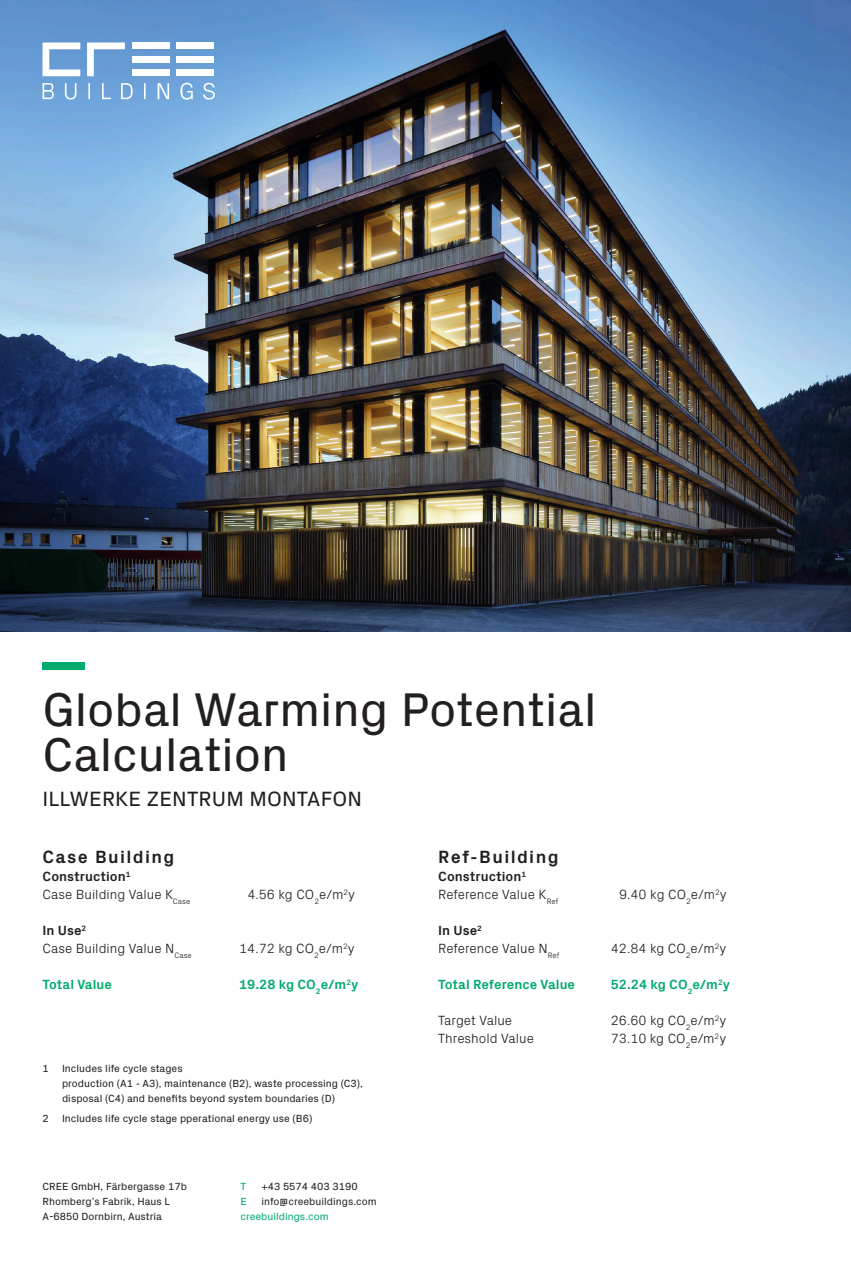
<style>
.page{position:relative;width:851px;height:1263px;background:#fff}
.page>*{position:absolute;margin:0;border:0;box-sizing:border-box;transform-origin:0 0}
.t1{font:48px "Px Grotesk";color:#231f20}
.t2{font:21px "Px Grotesk";letter-spacing:.01em;color:#231f20}
.t3{font:700 18px "Px Grotesk";letter-spacing:.075em;color:#231f20}
.t4{font:300 13.5px/18px "Px Grotesk";color:#231f20}
.t5{font:700 13.5px "Px Grotesk";color:#00ab6b}
.t6{font:700 13.5px "Px Grotesk";color:#231f20}
.t7{font:10.5px/15px "Px Grotesk";color:#231f20}
.t8{font:10.5px "Px Grotesk";color:#222620}
.t9{font:10.5px "Px Grotesk";color:#00ab6b}
.s1{font-weight:700}
</style>
<div class="page">
<img style="left:0;top:0;width:850px;height:631px">
<div style="left:43px;top:662px;width:42px;height:7px;background:#00ab6b"></div>
<div style="left:176px;top:70px;width:38px;height:6px;background:#fff"></div>
<div style="left:132px;top:70px;width:37px;height:6px;background:#fff"></div>
<svg style="left:43px;top:83px;width:11px;height:16px"></svg>
<svg style="left:65px;top:83px;width:11px;height:17px"></svg>
<svg style="left:88px;top:83px;width:2px;height:16px"></svg>
<svg style="left:102px;top:83px;width:9px;height:16px"></svg>
<svg style="left:121px;top:83px;width:12px;height:16px"></svg>
<svg style="left:144px;top:83px;width:2px;height:16px"></svg>
<svg style="left:158px;top:83px;width:11px;height:16px"></svg>
<svg style="left:180px;top:83px;width:13px;height:17px"></svg>
<svg style="left:203px;top:83px;width:12px;height:17px"></svg>
<div style="left:176px;top:43px;width:38px;height:6px;background:#fff"></div>
<div style="left:176px;top:56px;width:38px;height:7px;background:#fff"></div>
<div style="left:132px;top:43px;width:37px;height:6px;background:#fff"></div>
<div style="left:132px;top:56px;width:37px;height:7px;background:#fff"></div>
<svg style="left:43px;top:43px;width:37px;height:33px"></svg>
<svg style="left:87px;top:43px;width:38px;height:33px"></svg>
<p class="t1" style="left:43px;top:675px;width:555px">Global Warming Potential</p>
<p class="t1" style="left:43px;top:720px;width:247px">Calculation</p>
<p class="t2" style="left:43px;top:783px;width:321px">ILLWERKE ZENTRUM MONTAFON</p>
<p class="t3" style="left:43px;top:844px;width:133px">Case Building</p>
<p class="t4" style="left:43px;top:866px;width:149px"><span class="s1">Construction</span><sup>1<br></sup>Case Building Value K<sub>Case</sub></p>
<p class="t4" style="left:247px;top:884px;width:109px">4.56 kg CO<sub>2</sub>e/m<sup>2</sup>y</p>
<p class="t6" style="left:43px;top:921px;width:45px">In Use<sup>2</sup></p>
<p class="t4" style="left:43px;top:938px;width:151px">Case Building Value N<sub>Case</sub></p>
<p class="t4" style="left:239px;top:938px;width:117px">14.72 kg CO<sub>2</sub>e/m<sup>2</sup>y</p>
<p class="t5" style="left:43px;top:975px;width:71px">Total Value</p>
<p class="t5" style="left:239px;top:975px;width:121px">19.28 kg CO<sub>2</sub>e/m<sup>2</sup>y</p>
<p class="t7" style="left:43px;top:1060px;width:8px">1</p>
<p class="t7" style="left:62px;top:1060px;width:122px">Includes life cycle stages</p>
<p class="t7" style="left:62px;top:1075px;width:302px">production (A1 - A3), maintenance (B2), waste processing (C3), disposal (C4) and benefits beyond system boundaries (D)</p>
<p class="t7" style="left:43px;top:1110px;width:8px">2</p>
<p class="t7" style="left:62px;top:1110px;width:252px">Includes life cycle stage pperational energy use (B6)</p>
<p class="t7" style="left:43px;top:1178px;width:146px">CREE GmbH, Färbergasse 17b</p>
<p class="t7" style="left:43px;top:1193px;width:129px">Rhomberg’s Fabrik, Haus L</p>
<p class="t7" style="left:43px;top:1208px;width:121px">A-6850 Dornbirn, Austria</p>
<p class="t9" style="left:240px;top:1179px;width:7px">T</p>
<p class="t7" style="left:261px;top:1178px;width:98px">+43 5574 403 3190</p>
<p class="t9" style="left:240px;top:1194px;width:8px">E</p>
<p class="t8" style="left:261px;top:1194px;width:117px">info@creebuildings.com</p>
<p class="t9" style="left:240px;top:1209px;width:90px">creebuildings.com</p>
<p class="t3" style="left:438px;top:844px;width:122px">Ref-Building</p>
<p class="t4" style="left:438px;top:866px;width:121px"><span class="s1">Construction</span><sup>1<br></sup>Reference Value K<sub>Ref</sub></p>
<p class="t4" style="left:619px;top:884px;width:109px">9.40 kg CO<sub>2</sub>e/m<sup>2</sup>y</p>
<p class="t6" style="left:438px;top:921px;width:45px">In Use<sup>2</sup></p>
<p class="t4" style="left:438px;top:938px;width:123px">Reference Value N<sub>Ref</sub></p>
<p class="t4" style="left:610px;top:938px;width:117px">42.84 kg CO<sub>2</sub>e/m<sup>2</sup>y</p>
<p class="t5" style="left:438px;top:975px;width:138px">Total Reference Value</p>
<p class="t5" style="left:610px;top:975px;width:121px">52.24 kg CO<sub>2</sub>e/m<sup>2</sup>y</p>
<p class="t4" style="left:438px;top:1010px;width:75px">Target Value</p>
<p class="t4" style="left:610px;top:1010px;width:117px">26.60 kg CO<sub>2</sub>e/m<sup>2</sup>y</p>
<p class="t4" style="left:438px;top:1028px;width:97px">Threshold Value</p>
<p class="t4" style="left:610px;top:1028px;width:117px">73.10 kg CO<sub>2</sub>e/m<sup>2</sup>y</p>
</div>
